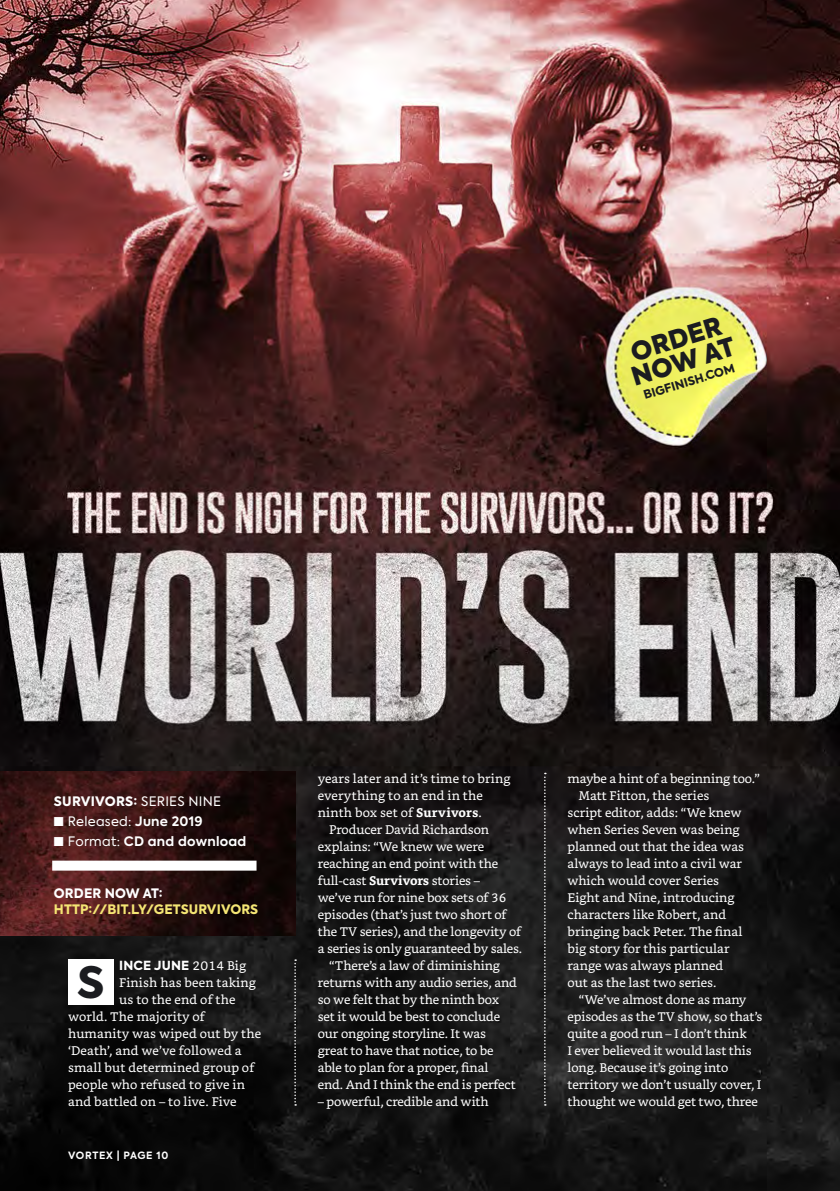
<style>
.page{position:relative;width:840px;height:1191px;background:#fff}
.page>*{position:absolute;margin:0;border:0;box-sizing:border-box;transform-origin:0 0}
.t1{font:800 43px "Axiforma";color:#1b1c20}
.t2{font:900 25.4px/23.6px "Axiforma";color:#1b1c20}
.t3{font:800 13px "Axiforma";letter-spacing:.01em;color:#fff}
.t4{font:800 13px "Axiforma";letter-spacing:.01em;color:#f5e674}
.t5{font:700 13px "Axiforma";letter-spacing:.02em;color:#fff}
.t6{font:13px "Axiforma";letter-spacing:.02em;color:#fff}
.t7{font:12.4px "Bookerly";letter-spacing:-.01em;color:#fff}
.t8{font:12.4px "Bookerly";letter-spacing:.01em;color:#fff}
.t9{font:800 12.4px "Axiforma";letter-spacing:.01em;color:#fff}
.t10{font:800 11.8px "Axiforma";color:#1b1c20}
.t11{font:700 10px "Axiforma";letter-spacing:.07em;color:#fff}
.s1{font-weight:400}
.s2{font-weight:700}
.s3{font-family:"Bookerly";font-weight:400}
</style>
<div class="page">
<img style="left:0;top:0;width:839px;height:1191px">
<div style="left:68px;top:959px;width:45px;height:46px;background:#fff"></div>
<svg style="left:544px;top:772px;width:1px;height:333px"></svg>
<svg style="left:294px;top:959px;width:2px;height:146px"></svg>
<img style="left:0;top:771px;width:295px;height:164px">
<div style="left:52px;top:860px;width:204px;height:10px;background:#fff"></div>
<h2 class="t2" style="left:621px;top:344px;width:108px;rotate:-17deg">ORDER<br>NOW AT</h2>
<p class="t10" style="left:641px;top:387px;width:96px;rotate:-17deg">BIGFINISH.COM</p>
<p class="t3" style="left:54px;top:792px;width:168px">SURVIVORS: <span class="s1">SERIES NINE</span></p>
<p class="t6" style="left:54px;top:813px;width:150px">■ Released: <span class="s2">June 2019</span></p>
<p class="t5" style="left:54px;top:832px;width:194px">■ <span class="s1">Format:</span> CD and download</p>
<p class="t3" style="left:54px;top:884px;width:110px">ORDER NOW AT:</p>
<p class="t4" style="left:54px;top:900px;width:206px">HTTP://BIT.LY/GETSURVIVORS</p>
<h1 class="t1" style="left:77px;top:952px;width:29px">S</h1>
<p class="t9" style="left:119px;top:956px;width:128px">INCE JUNE <span class="s3">2014 Big</span></p>
<p class="t8" style="left:119px;top:975px;width:138px">Finish has been taking</p>
<p class="t8" style="left:119px;top:992px;width:118px">us to the end of the</p>
<p class="t8" style="left:68px;top:1009px;width:138px">world. The majority of</p>
<p class="t8" style="left:68px;top:1026px;width:194px">humanity was wiped out by the</p>
<p class="t8" style="left:68px;top:1043px;width:175px">‘Death’, and we’ve followed a</p>
<p class="t8" style="left:68px;top:1060px;width:188px">small but determined group of</p>
<p class="t8" style="left:68px;top:1077px;width:178px">people who refused to give in</p>
<p class="t8" style="left:68px;top:1094px;width:170px">and battled on – to live. Five</p>
<p class="t11" style="left:68px;top:1148px;width:102px">VORTEX | PAGE 10</p>
<p class="t8" style="left:317px;top:771px;width:194px">years later and it’s time to bring</p>
<p class="t8" style="left:317px;top:788px;width:166px">everything to an end in the</p>
<p class="t8" style="left:317px;top:805px;width:165px">ninth box set of <span class="s2">Survivors</span>.</p>
<p class="t7" style="left:329px;top:822px;width:161px">Producer David Richardson</p>
<p class="t7" style="left:317px;top:839px;width:168px">explains: “We knew we were</p>
<p class="t7" style="left:317px;top:856px;width:182px">reaching an end point with the</p>
<p class="t7" style="left:317px;top:873px;width:163px">full-cast <span class="s2">Survivors</span> stories –</p>
<p class="t7" style="left:317px;top:890px;width:190px">we’ve run for nine box sets of 36</p>
<p class="t7" style="left:317px;top:907px;width:190px">episodes (that’s just two short of</p>
<p class="t7" style="left:317px;top:924px;width:205px">the TV series), and the longevity of</p>
<p class="t7" style="left:317px;top:941px;width:206px">a series is only guaranteed by sales.</p>
<p class="t7" style="left:329px;top:958px;width:172px">“There’s a law of diminishing</p>
<p class="t7" style="left:317px;top:975px;width:200px">returns with any audio series, and</p>
<p class="t7" style="left:317px;top:992px;width:183px">so we felt that by the ninth box</p>
<p class="t7" style="left:317px;top:1009px;width:184px">set it would be best to conclude</p>
<p class="t7" style="left:317px;top:1026px;width:170px">our ongoing storyline. It was</p>
<p class="t7" style="left:317px;top:1043px;width:177px">great to have that notice, to be</p>
<p class="t7" style="left:317px;top:1060px;width:172px">able to plan for a proper, final</p>
<p class="t7" style="left:317px;top:1077px;width:199px">end. And I think the end is perfect</p>
<p class="t7" style="left:317px;top:1094px;width:172px">– powerful, credible and with</p>
<p class="t7" style="left:567px;top:771px;width:194px">maybe a hint of a beginning too.”</p>
<p class="t7" style="left:578px;top:788px;width:132px">Matt Fitton, the series</p>
<p class="t7" style="left:567px;top:805px;width:175px">script editor, adds: “We knew</p>
<p class="t7" style="left:567px;top:822px;width:174px">when Series Seven was being</p>
<p class="t7" style="left:567px;top:839px;width:178px">planned out that the idea was</p>
<p class="t7" style="left:567px;top:856px;width:176px">always to lead into a civil war</p>
<p class="t7" style="left:567px;top:873px;width:153px">which would cover Series</p>
<p class="t7" style="left:567px;top:890px;width:169px">Eight and Nine, introducing</p>
<p class="t7" style="left:567px;top:907px;width:160px">characters like Robert, and</p>
<p class="t7" style="left:567px;top:924px;width:176px">bringing back Peter. The final</p>
<p class="t7" style="left:567px;top:941px;width:164px">big story for this particular</p>
<p class="t7" style="left:567px;top:958px;width:157px">range was always planned</p>
<p class="t7" style="left:567px;top:975px;width:150px">out as the last two series.</p>
<p class="t7" style="left:578px;top:992px;width:169px">“We’ve almost done as many</p>
<p class="t7" style="left:567px;top:1009px;width:196px">episodes as the TV show, so that’s</p>
<p class="t7" style="left:567px;top:1026px;width:181px">quite a good run – I don’t think</p>
<p class="t7" style="left:567px;top:1043px;width:186px">I ever believed it would last this</p>
<p class="t7" style="left:567px;top:1060px;width:162px">long. Because it’s going into</p>
<p class="t7" style="left:567px;top:1077px;width:195px">territory we don’t usually cover, I</p>
<p class="t7" style="left:567px;top:1094px;width:192px">thought we would get two, three</p>
</div>
